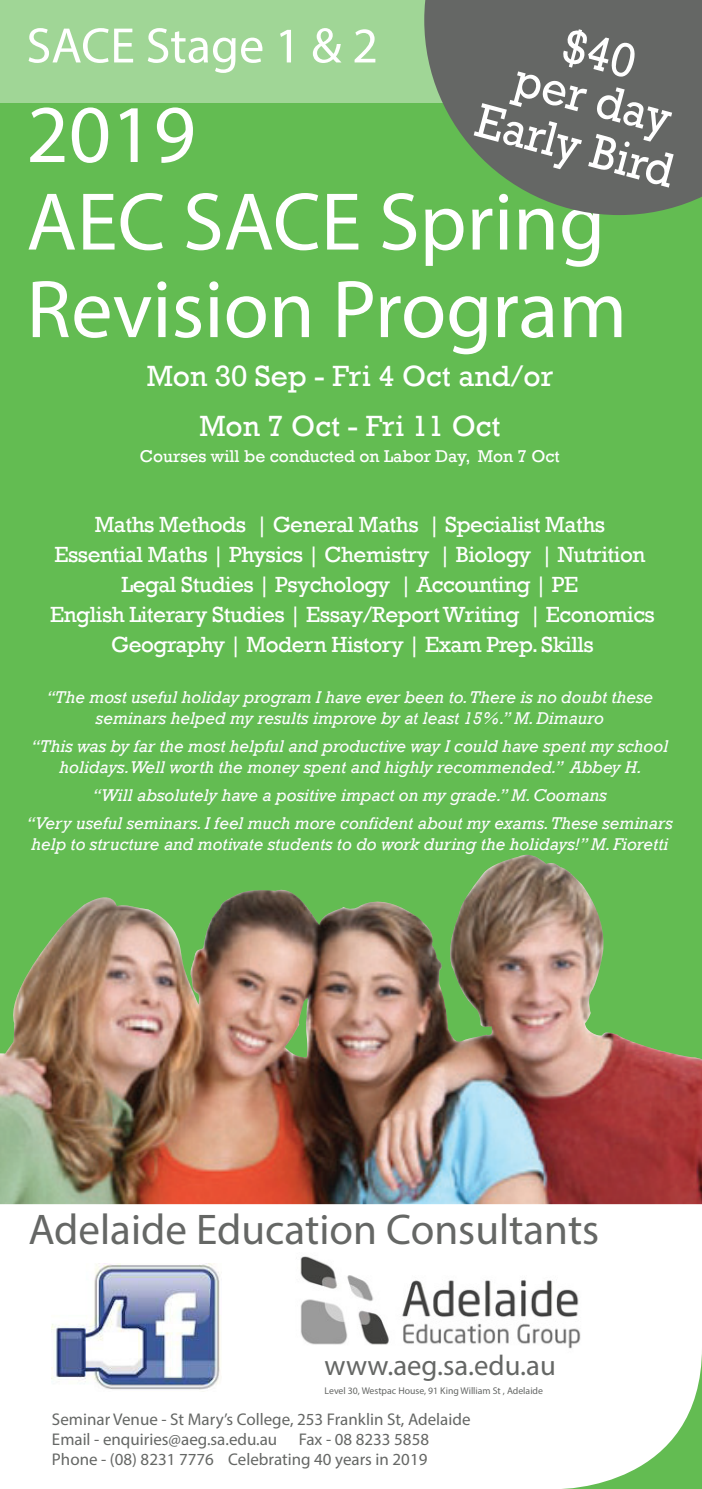
<style>
.page{position:relative;width:702px;height:1489px;background:#fff}
.page>*{position:absolute;margin:0;border:0;box-sizing:border-box;transform-origin:0 0}
.t1{font:82.5px/87.5px "Myriad Pro";color:#fff}
.t2{font:50.25px "Myriad Pro";color:#fff}
.t3{font:49px "Rockwell";color:#fff;scale:.92 1}
.t4{font:43px "Myriad Pro";color:#656765}
.t5{font:30px "Rockwell";color:#fff}
.t6{font:28.75px "Myriad Pro";color:#656765}
.t7{font:22.5px/30px "Rockwell";letter-spacing:-.02em;color:#fff;text-align:center}
.t8{font:italic 17.5px/21px "Rockwell";color:#fbfcfc;text-align:center}
.t9{font:17.5px "Rockwell";color:#fff}
.t10{font:17px/20.2px "Myriad Pro";color:#656765;text-align:right}
.t11{font:9.75px "Myriad Pro";color:#656765}
</style>
<div class="page">
<div style="left:0;top:0;width:702px;height:1488px;background:#63bc52"></div>
<div style="left:0;top:1326px;width:702px;height:162px;background:#fff"></div>
<div style="left:0;top:1166px;width:702px;height:160px;background:#fff"></div>
<div style="left:0;top:0;width:702px;height:102px;background:#a0d696"></div>
<svg style="left:424px;top:0;width:278px;height:215px;fill:#656765"></svg>
<img style="left:52px;top:1263px;width:169px;height:128px">
<img style="left:0;top:854px;width:702px;height:350px">
<img style="left:295px;top:1256px;width:290px;height:97px">
<div style="left:560px;top:27px;width:77px;height:52px;background:#656765"></div>
<p class="t2" style="left:26px;top:15px;width:353px">SACE Stage 1 &amp; 2</p>
<p class="t1" style="left:26px;top:89px;width:602px">2019<br>AEC SACE Spring<br>Revision Program</p>
<p class="t5" style="left:147px;top:359px;width:408px">Mon 30 Sep - Fri 4 Oct and/or</p>
<p class="t5" style="left:199px;top:408px;width:302px">Mon 7 Oct - Fri 11 Oct</p>
<p class="t9" style="left:140px;top:446px;width:421px">Courses will be conducted on Labor Day, Mon 7 Oct</p>
<p class="t3" style="left:523px;top:50px;width:176px;rotate:15deg">per day</p>
<p class="t3" style="left:484px;top:92px;width:222px;rotate:15deg">Early Bird</p>
<p class="t7" style="left:50px;top:509px;width:606px">Maths Methods | General Maths | Specialist Maths Essential Maths | Physics | Chemistry | Biology | Nutrition Legal Studies | Psychology | Accounting | PE<br>English Literary Studies | Essay/Report Writing | Economics Geography | Modern History | Exam Prep. Skills</p>
<p class="t8" style="left:47px;top:687px;width:608px">“The most useful holiday program I have ever been to. There is no doubt these seminars helped my results improve by at least 15%.” M. Dimauro</p>
<p class="t8" style="left:32px;top:736px;width:638px">“This was by far the most helpful and productive way I could have spent my school holidays.Well worth the money spent and highly recommended.” Abbey H.</p>
<p class="t8" style="left:93px;top:785px;width:515px">“Will absolutely have a positive impact on my grade.” M. Coomans</p>
<p class="t8" style="left:27px;top:813px;width:647px;text-align:left">“Very useful seminars. I feel much more confident about my exams. These seminars help to structure and motivate students to do work during the holidays!” M. Fioretti</p>
<p class="t4" style="left:28px;top:1202px;width:572px">Adelaide Education Consultants</p>
<p class="t6" style="left:324px;top:1347px;width:233px">www.aeg.sa.edu.au</p>
<p class="t11" style="left:324px;top:1384px;width:220px">Level 30, Westpac House, 91 King William St , Adelaide</p>
<p class="t10" style="left:52px;top:1408px;width:420px">Seminar Venue - St Mary’s College, 253 Franklin St, Adelaide</p>
<p class="t10" style="left:52px;top:1428px;width:227px">Email - enquiries@aeg.sa.edu.au</p>
<p class="t10" style="left:52px;top:1428px;width:378px">Fax - 08 8233 5858<br>Phone - (08) 8231 7776 Celebrating 40 years in 2019</p>
</div>
